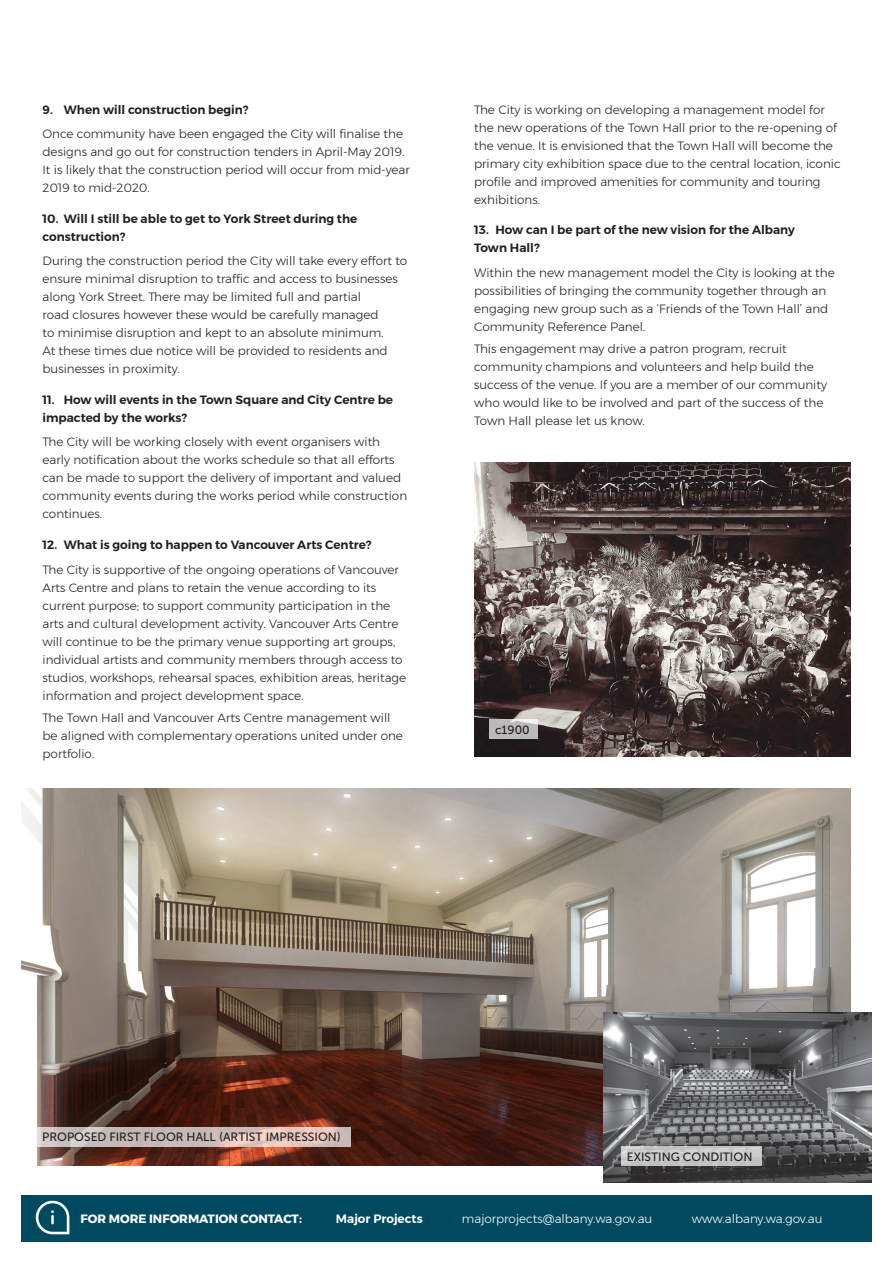
<style>
.page{position:relative;width:893px;height:1263px;background:#fff}
.page>*{position:absolute;margin:0;border:0;box-sizing:border-box;transform-origin:0 0}
.answer{font:300 12px/18px "Montserrat";color:#231f20}
.t1{font:600 12px/18px "Montserrat";color:#231f20}
.t2{font:12px "Museo Sans 500";color:#231f20}
.Body_Copy{font:300 12px "Montserrat";color:#fff}
.Body_Copy-2{font:700 12px "Montserrat";color:#fff}
.Body_Copy-3{font:600 12px "Montserrat";color:#fff}
</style>
<div class="page">
<div style="left:21px;top:1195px;width:851px;height:47px;background:#004a61"></div>
<svg style="left:36px;top:1201px;width:33px;height:33px"></svg>
<img style="left:474px;top:462px;width:376px;height:295px">
<svg style="left:489px;top:720px;width:49px;height:19px"></svg>
<img style="left:21px;top:789px;width:829px;height:377px">
<svg style="left:36px;top:1127px;width:315px;height:19px;background:#d2c1bc"></svg>
<img style="left:604px;top:1012px;width:268px;height:170px">
<div style="left:621px;top:1147px;width:140px;height:19px;background:#c9c9ca"></div>
<p class="t1" style="left:43px;top:100px;width:207px">9. When will construction begin?</p>
<p class="answer" style="left:43px;top:125px;width:369px">Once community have been engaged the City will finalise the designs and go out for construction tenders in April-May 2019.<br>It is likely that the construction period will occur from mid-year 2019 to mid-2020.</p>
<p class="t1" style="left:43px;top:210px;width:316px">10. Will I still be able to get to York Street during the construction?</p>
<p class="answer" style="left:43px;top:252px;width:366px">During the construction period the City will take every effort to ensure minimal disruption to traffic and access to businesses along York Street. There may be limited full and partial<br>road closures however these would be carefully managed<br>to minimise disruption and kept to an absolute minimum.<br>At these times due notice will be provided to residents and businesses in proximity.</p>
<p class="t1" style="left:43px;top:391px;width:352px">11. How will events in the Town Square and City Centre be impacted by the works?</p>
<p class="answer" style="left:43px;top:433px;width:366px">The City will be working closely with event organisers with early notification about the works schedule so that all efforts can be made to support the delivery of important and valued community events during the works period while construction continues.</p>
<p class="t1" style="left:43px;top:536px;width:330px">12. What is going to happen to Vancouver Arts Centre?</p>
<p class="answer" style="left:43px;top:560px;width:365px">The City is supportive of the ongoing operations of Vancouver Arts Centre and plans to retain the venue according to its current purpose; to support community participation in the arts and cultural development activity. Vancouver Arts Centre will continue to be the primary venue supporting art groups, individual artists and community members through access to studios, workshops, rehearsal spaces, exhibition areas, heritage information and project development space.</p>
<p class="answer" style="left:43px;top:708px;width:362px">The Town Hall and Vancouver Arts Centre management will be aligned with complementary operations united under one portfolio.</p>
<p class="answer" style="left:474px;top:100px;width:368px">The City is working on developing a management model for the new operations of the Town Hall prior to the re-opening of the venue. It is envisioned that the Town Hall will become the primary city exhibition space due to the central location, iconic profile and improved amenities for community and touring exhibitions.</p>
<p class="t1" style="left:474px;top:221px;width:322px">13. How can I be part of the new vision for the Albany<br>Town Hall?</p>
<p class="answer" style="left:474px;top:263px;width:362px">Within the new management model the City is looking at the possibilities of bringing the community together through an engaging new group such as a ‘Friends of the Town Hall’ and Community Reference Panel.</p>
<p class="answer" style="left:474px;top:340px;width:354px">This engagement may drive a patron program, recruit community champions and volunteers and help build the success of the venue. If you are a member of our community who would like to be involved and part of the success of the Town Hall please let us know.</p>
<p class="t2" style="left:495px;top:723px;width:36px">c1900</p>
<p class="t2" style="left:42px;top:1130px;width:300px">PROPOSED FIRST FLOOR HALL (ARTIST IMPRESSION)</p>
<p class="t2" style="left:627px;top:1150px;width:127px">EXISTING CONDITION</p>
<p class="Body_Copy-2" style="left:80px;top:1209px;width:223px">FOR MORE INFORMATION CONTACT:</p>
<p class="Body_Copy-3" style="left:336px;top:1209px;width:88px">Major Projects</p>
<p class="Body_Copy" style="left:462px;top:1209px;width:192px">majorprojects@albany.wa.gov.au</p>
<p class="Body_Copy" style="left:692px;top:1209px;width:132px">www.albany.wa.gov.au</p>
</div>
